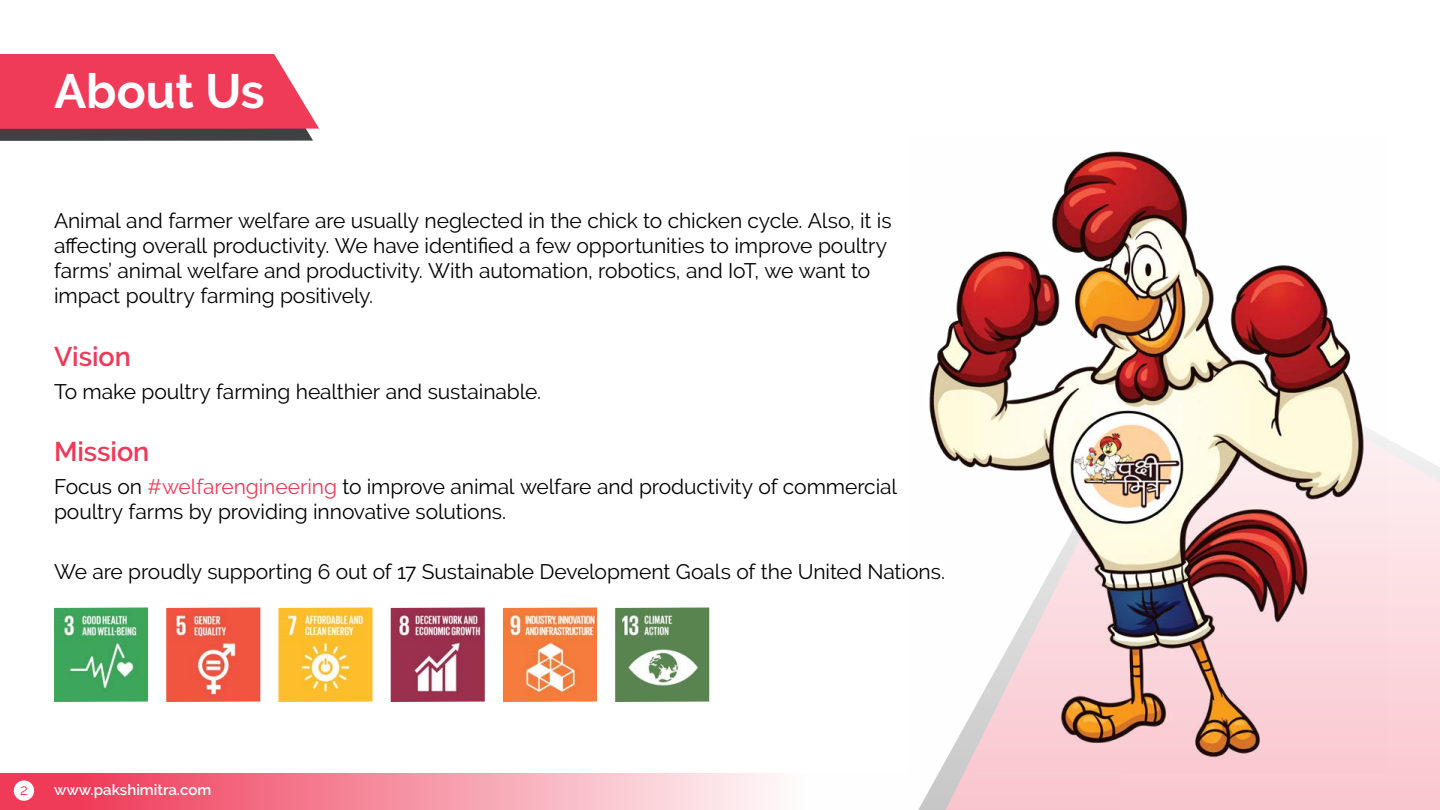
<style>
.page{position:relative;width:1440px;height:810px;background:#fff}
.page>*{position:absolute;margin:0;border:0;box-sizing:border-box;transform-origin:0 0}
.t1{font:700 48px "Raleway";color:#fff}
.t2{font:600 27px "Raleway";color:#f03857}
.t3{font:21px/25.2px "Raleway";letter-spacing:-.005em;color:#000}
.t4{font:600 15px "Raleway";color:#fff}
.t5{font:15px "Raleway";color:#ef3a58}
.s1{color:#ef3a58}
</style>
<div class="page">
<svg style="left:0;top:773px;width:775px;height:37px;background:#f58fa0"></svg>
<div style="left:14px;top:780px;width:20px;height:21px;background:#fff;border-radius:50%"></div>
<svg style="left:945px;top:438px;width:495px;height:372px;background:#fad2d8"></svg>
<img style="left:929px;top:151px;width:457px;height:622px">
<img style="left:54px;top:608px;width:94px;height:94px">
<img style="left:166px;top:608px;width:94px;height:94px">
<img style="left:278px;top:608px;width:94px;height:94px">
<img style="left:391px;top:608px;width:94px;height:94px">
<img style="left:503px;top:608px;width:94px;height:94px">
<img style="left:615px;top:608px;width:94px;height:94px">
<svg style="left:0;top:54px;width:319px;height:87px;background:#d84860"></svg>
<h1 class="t1" style="left:54px;top:64px;width:212px">About Us</h1>
<p class="t3" style="left:54px;top:208px;width:839px">Animal and farmer welfare are usually neglected in the chick to chicken cycle. Also, it is affecting overall productivity. We have identified a few opportunities to improve poultry farms’ animal welfare and productivity. With automation, robotics, and IoT, we want to impact poultry farming positively.</p>
<p class="t2" style="left:54px;top:341px;width:78px">Vision</p>
<p class="t3" style="left:54px;top:379px;width:489px">To make poultry farming healthier and sustainable.</p>
<p class="t2" style="left:54px;top:436px;width:97px">Mission</p>
<p class="t3" style="left:54px;top:474px;width:845px">Focus on <span class="s1">#welfarengineering</span> to improve animal welfare and productivity of commercial poultry farms by providing innovative solutions.</p>
<p class="t3" style="left:54px;top:559px;width:892px">We are proudly supporting 6 out of 17 Sustainable Development Goals of the United Nations.</p>
<p class="t5" style="left:20px;top:781px;width:9px">2</p>
<p class="t4" style="left:54px;top:781px;width:159px">www.pakshimitra.com</p>
</div>
